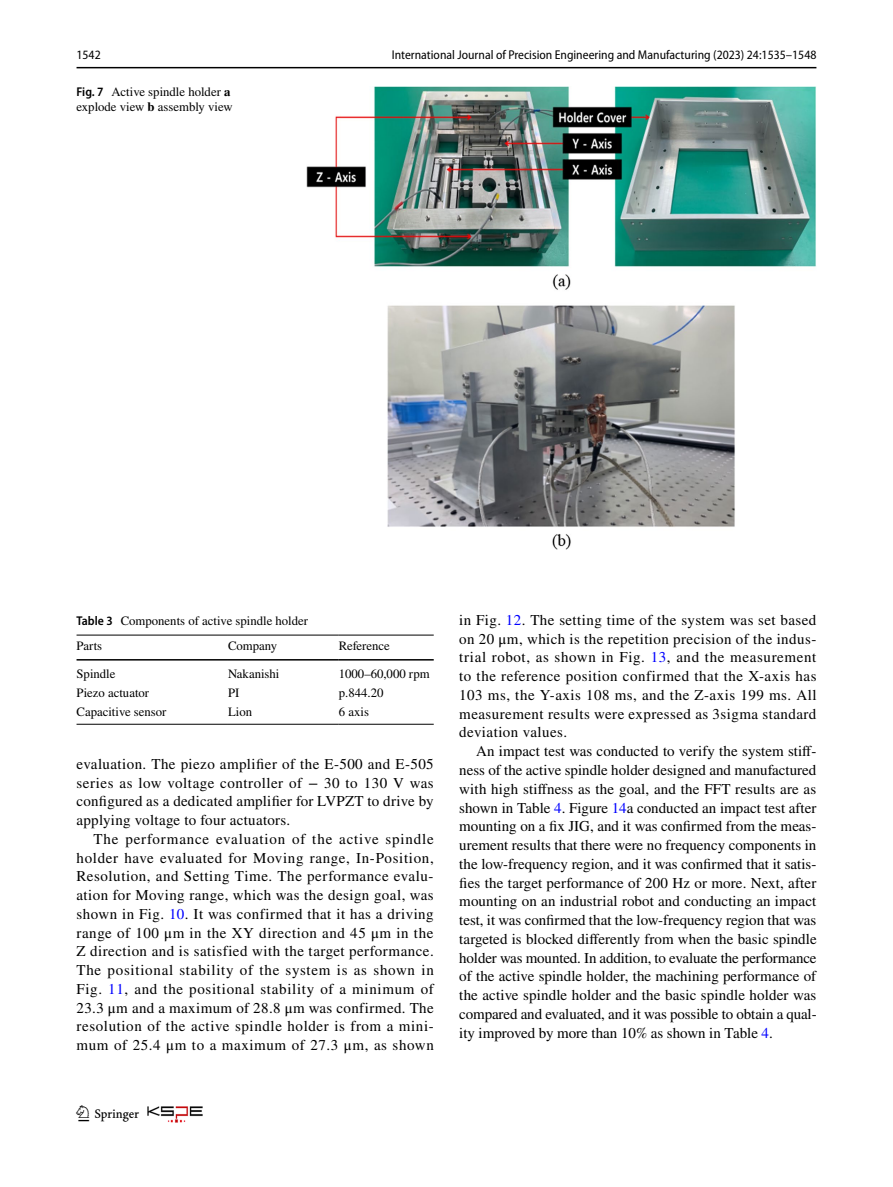
<style>
.page{position:relative;width:893px;height:1187px;background:#fff}
.page>*{position:absolute;margin:0;border:0;box-sizing:border-box;transform-origin:0 0}
.t1{font:22.5px "Springnew Regular 2";color:#000}
.t2{font:15px/18.8px "STIX";letter-spacing:.02em;color:#000;text-align:justify}
.t3{font:12.75px/15px "STIX";color:#000}
.t4{font:semi-condensed 12.75px "Myriad Pro";color:#000}
.s1{font-family:"Myriad Pro";font-weight:600;font-stretch:semi-condensed}
.s2{font-weight:700}
.s3{color:#00f}
</style>
<div class="page">
<hr style="left:77px;top:67px;width:739px;height:1px;background:#000">
<img style="left:148px;top:1106px;width:54px;height:16px">
<img style="left:306px;top:87px;width:510px;height:462px">
<hr style="left:77px;top:634px;width:151px;height:1px;background:#000">
<hr style="left:77px;top:659px;width:151px;height:1px;background:#000">
<hr style="left:228px;top:634px;width:111px;height:1px;background:#000">
<hr style="left:228px;top:659px;width:111px;height:1px;background:#000">
<hr style="left:339px;top:634px;width:95px;height:1px;background:#000">
<hr style="left:339px;top:659px;width:95px;height:1px;background:#000">
<hr style="left:77px;top:723px;width:151px;height:1px;background:#000">
<hr style="left:228px;top:723px;width:111px;height:1px;background:#000">
<hr style="left:339px;top:723px;width:95px;height:1px;background:#000">
<p class="t4" style="left:77px;top:48px;width:26px">1542</p>
<p class="t4" style="left:392px;top:48px;width:426px">International Journal of Precision Engineering and Manufacturing (2023) 24:1535–1548</p>
<p class="t3" style="left:77px;top:85px;width:158px"><span class="s1">Fig. 7</span> Active spindle holder <span class="s2">a </span>explode view <span class="s2">b</span> assembly view</p>
<p class="t3" style="left:77px;top:608px;width:233px;line-height:25.5px"><span class="s1">Table 3</span> Components of active spindle holder<br>Parts</p>
<p class="t3" style="left:228px;top:639px;width:51px">Company</p>
<p class="t3" style="left:339px;top:639px;width:53px">Reference</p>
<p class="t3" style="left:77px;top:667px;width:40px">Spindle</p>
<p class="t3" style="left:228px;top:667px;width:53px">Nakanishi</p>
<p class="t3" style="left:339px;top:667px;width:92px">1000–60,000 rpm</p>
<p class="t3" style="left:77px;top:686px;width:74px">Piezo actuator</p>
<p class="t3" style="left:228px;top:686px;width:13px">PI</p>
<p class="t3" style="left:339px;top:686px;width:46px">p.844.20</p>
<p class="t3" style="left:77px;top:704px;width:91px">Capacitive sensor</p>
<p class="t3" style="left:228px;top:704px;width:26px">Lion</p>
<p class="t3" style="left:339px;top:704px;width:32px">6 axis</p>
<p class="t2" style="left:77px;top:755px;width:359px">evaluation. The piezo amplifier of the E-500 and E-505 series as low voltage controller of − 30 to 130 V was configured as a dedicated amplifier for LVPZT to drive by applying voltage to four actuators.</p>
<p class="t2" style="left:77px;top:830px;width:359px;text-indent:17px">The performance evaluation of the active spindle holder have evaluated for Moving range, In-Position, Resolution, and Setting Time. The performance evalu&shy;ation for Moving range, which was the design goal, was shown in Fig. <span class="s3">10</span>. It was confirmed that it has a driving range of 100 μm in the XY direction and 45 μm in the Z direction and is satisfied with the target performance.<br>The positional stability of the system is as shown in Fig. <span class="s3">11</span>, and the positional stability of a minimum of 23.3 μm and a maximum of 28.8 μm was confirmed. The resolution of the active spindle holder is from a mini&shy;mum of 25.4 μm to a maximum of 27.3 μm, as shown</p>
<h1 class="t1" style="left:79px;top:1096px;width:62px">1 3</h1>
<p class="t2" style="left:459px;top:611px;width:359px">in Fig. <span class="s3">12</span>. The setting time of the system was set based on 20 μm, which is the repetition precision of the indus&shy;trial robot, as shown in Fig. <span class="s3">13</span>, and the measurement to the reference position confirmed that the X-axis has 103 ms, the Y-axis 108 ms, and the Z-axis 199 ms. All measurement results were expressed as 3sigma standard deviation values.</p>
<p class="t2" style="left:459px;top:742px;width:359px;text-indent:17px">An impact test was conducted to verify the system stiff&shy;ness of the active spindle holder designed and manufactured with high stiffness as the goal, and the FFT results are as shown in Table <span class="s3">4</span>. Figure <span class="s3">14</span>a conducted an impact test after mounting on a fix JIG, and it was confirmed from the meas&shy;urement results that there were no frequency components in the low-frequency region, and it was confirmed that it satis&shy;fies the target performance of 200 Hz or more. Next, after mounting on an industrial robot and conducting an impact test, it was confirmed that the low-frequency region that was targeted is blocked differently from when the basic spindle holder was mounted. In addition, to evaluate the performance of the active spindle holder, the machining performance of the active spindle holder and the basic spindle holder was compared and evaluated, and it was possible to obtain a qual&shy;ity improved by more than 10% as shown in Table <span class="s3">4</span>.</p>
</div>
